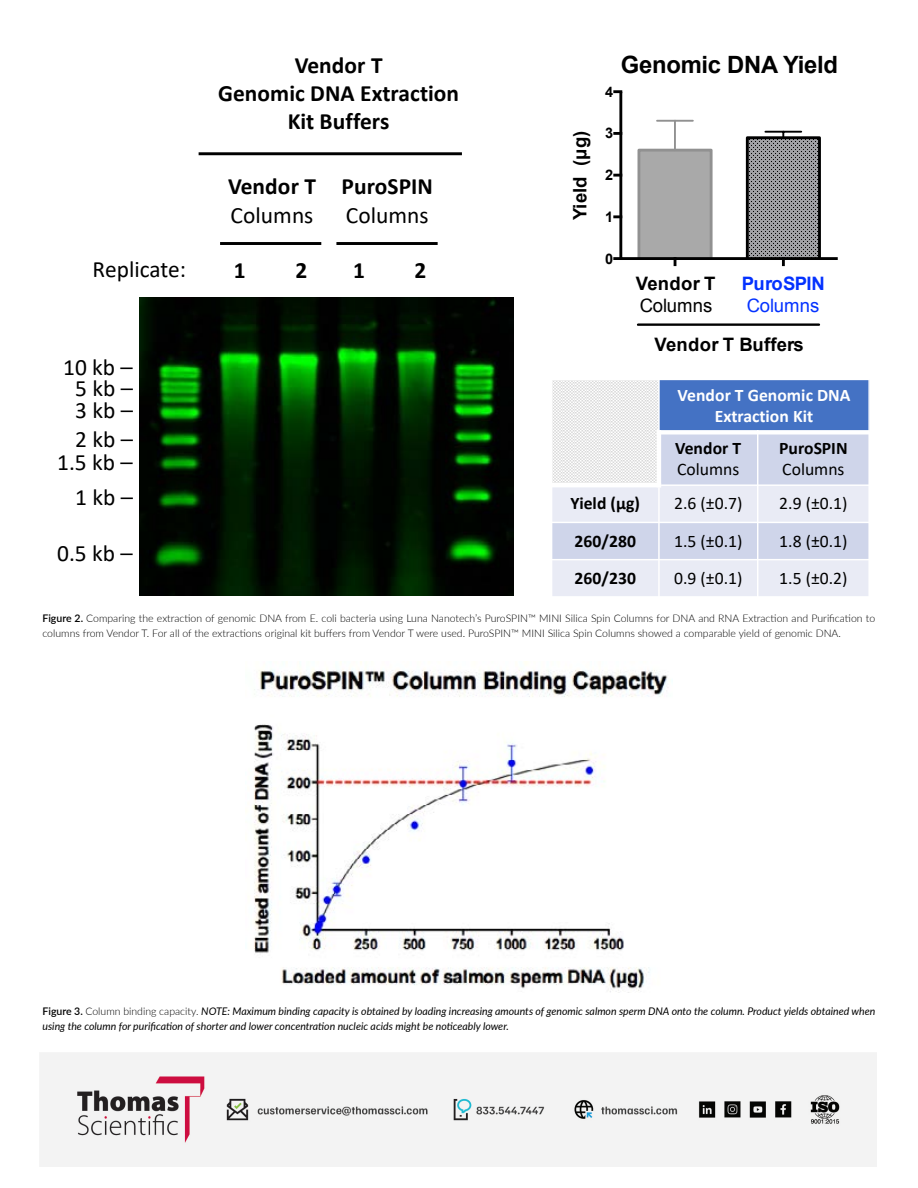
<style>
.page{position:relative;width:918px;height:1188px;background:#fff}
.page>*{position:absolute;margin:0;border:0;box-sizing:border-box;transform-origin:0 0}
.t1{font:700 23.85px "Arial";letter-spacing:-.01em;color:#000}
.t2{font:23.4px/21.3px "Calibri";color:#000;text-align:center}
.t3{font:700 23.4px/28.2px "Calibri";color:#000;text-align:center}
.t4{font:700 18.6px "Arial";letter-spacing:.01em;color:#000}
.t5{font:700 18.6px "Arial";letter-spacing:-.04em;color:#0432ff}
.t6{font:18.6px "Arial";color:#000}
.t7{font:18.6px "Arial";color:#0432ff}
.t8{font:700 18.45px "Arial";letter-spacing:-.005em;color:#000}
.t9{font:17.7px "Calibri";color:#000}
.t10{font:700 17.7px "Calibri";letter-spacing:.005em;color:#000}
.t11{font:700 17.7px/21.1px "Calibri";color:#fff;text-align:center}
.t12{font:700 14.55px "Arial";color:#000}
.t13{font:300 10.5px/15px "Lato";color:#000}
.t14{font:italic 10.5px/15px "Lato";color:#000}
.s1{font-family:"Cambria Math"}
.s2{font-weight:600}
.s3{font-weight:600;font-style:normal}
.s4{font-weight:300;font-style:normal}
</style>
<div class="page">
<svg style="left:552px;top:380px;width:106px;height:103px;fill:#ececec"></svg>
<div style="left:659px;top:379px;width:210px;height:53px;background:#4472c4"></div>
<div style="left:659px;top:432px;width:99px;height:53px;background:#cfd5ea"></div>
<div style="left:758px;top:432px;width:111px;height:53px;background:#cfd5ea"></div>
<div style="left:552px;top:485px;width:107px;height:37px;background:#e9ebf5"></div>
<div style="left:659px;top:485px;width:99px;height:37px;background:#e9ebf5"></div>
<div style="left:758px;top:485px;width:111px;height:37px;background:#e9ebf5"></div>
<div style="left:552px;top:522px;width:107px;height:38px;background:#cfd5ea"></div>
<div style="left:659px;top:522px;width:99px;height:38px;background:#cfd5ea"></div>
<div style="left:758px;top:522px;width:111px;height:38px;background:#cfd5ea"></div>
<div style="left:552px;top:560px;width:107px;height:37px;background:#e9ebf5"></div>
<div style="left:659px;top:560px;width:99px;height:37px;background:#e9ebf5"></div>
<div style="left:758px;top:560px;width:111px;height:37px;background:#e9ebf5"></div>
<hr style="left:658px;top:379px;width:2px;height:51px;background:#fff">
<hr style="left:657px;top:430px;width:4px;height:57px;background:#fff">
<hr style="left:658px;top:487px;width:2px;height:111px;background:#fff">
<hr style="left:757px;top:430px;width:1px;height:168px;background:#fff">
<div style="left:657px;top:430px;width:213px;height:5px;background:#fff"></div>
<hr style="left:551px;top:483px;width:110px;height:4px;background:#fff">
<hr style="left:661px;top:484px;width:209px;height:2px;background:#fff">
<hr style="left:551px;top:522px;width:319px;height:1px;background:#fff">
<hr style="left:551px;top:559px;width:319px;height:1px;background:#fff">
<hr style="left:868px;top:379px;width:2px;height:219px;background:#fff">
<hr style="left:551px;top:379px;width:319px;height:1px;background:#fff">
<hr style="left:551px;top:596px;width:319px;height:2px;background:#fff">
<hr style="left:199px;top:152px;width:263px;height:3px;background:#000">
<hr style="left:220px;top:242px;width:101px;height:3px;background:#000">
<hr style="left:336px;top:242px;width:102px;height:3px;background:#000">
<img style="left:139px;top:297px;width:374px;height:298px">
<div style="left:639px;top:150px;width:72px;height:109px;background:#a9a9a9"></div>
<div style="left:638px;top:149px;width:75px;height:110px;border:3px solid #919191"></div>
<hr style="left:674px;top:121px;width:2px;height:29px;background:#919191">
<hr style="left:657px;top:120px;width:36px;height:2px;background:#919191">
<div style="left:747px;top:138px;width:72px;height:121px;background:linear-gradient(to right,#9f9fa3,#9f9fa3)"></div>
<div style="left:746px;top:136px;width:75px;height:123px;border:3px solid #000"></div>
<hr style="left:765px;top:131px;width:36px;height:2px;background:#000">
<hr style="left:621px;top:257px;width:217px;height:3px;background:#000">
<svg style="left:782px;top:260px;width:3px;height:5px"></svg>
<hr style="left:619px;top:92px;width:3px;height:167px;background:#000">
<svg style="left:615px;top:257px;width:6px;height:3px"></svg>
<svg style="left:615px;top:215px;width:5px;height:3px"></svg>
<svg style="left:615px;top:174px;width:5px;height:3px"></svg>
<svg style="left:615px;top:132px;width:5px;height:3px"></svg>
<svg style="left:615px;top:90px;width:6px;height:3px"></svg>
<hr style="left:638px;top:324px;width:181px;height:2px;background:#000">
<img style="left:252px;top:661px;width:416px;height:332px">
<img style="left:40px;top:1053px;width:837px;height:113px">
<h2 class="t3" style="left:218px;top:51px;width:242px">Vendor T<br>Genomic DNA Extraction<br>Kit Buffers</h2>
<h2 class="t3" style="left:228px;top:172px;width:89px">Vendor T</h2>
<h2 class="t2" style="left:231px;top:204px;width:84px">Columns</h2>
<h2 class="t3" style="left:342px;top:172px;width:93px">PuroSPIN</h2>
<h2 class="t2" style="left:346px;top:204px;width:84px">Columns</h2>
<h2 class="t2" style="left:93px;top:258px;width:95px">Replicate:</h2>
<h2 class="t3" style="left:353px;top:256px;width:13px">1</h2>
<h2 class="t3" style="left:415px;top:256px;width:13px">2</h2>
<h2 class="t3" style="left:234px;top:256px;width:13px">1</h2>
<h2 class="t3" style="left:296px;top:256px;width:13px">2</h2>
<h2 class="t2" style="left:63px;top:356px;width:71px">10 kb <span class="s1">⎯<br></span>5 kb <span class="s1">⎯<br></span>3 kb <span class="s1">⎯</span></h2>
<h2 class="t2" style="left:57px;top:428px;width:77px;line-height:22.5px;text-align:right">2 kb <span class="s1">⎯<br></span>1.5 kb <span class="s1">⎯</span></h2>
<h2 class="t2" style="left:75px;top:486px;width:59px">1 kb <span class="s1">⎯</span></h2>
<h2 class="t2" style="left:57px;top:542px;width:77px">0.5 kb <span class="s1">⎯</span></h2>
<h3 class="t8" style="left:568px;top:220px;width:91px;rotate:-90deg">Yield (µg)</h3>
<h3 class="t12" style="left:605px;top:82px;width:10px">4</h3>
<h1 class="t1" style="left:621px;top:49px;width:219px">Genomic DNA Yield</h1>
<h3 class="t12" style="left:605px;top:124px;width:10px">3</h3>
<h3 class="t12" style="left:605px;top:165px;width:10px">2</h3>
<h3 class="t12" style="left:605px;top:207px;width:10px">1</h3>
<h3 class="t12" style="left:605px;top:249px;width:10px">0</h3>
<h3 class="t5" style="left:742px;top:271px;width:84px">PuroSPIN</h3>
<h3 class="t7" style="left:747px;top:293px;width:74px">Columns</h3>
<h3 class="t4" style="left:655px;top:332px;width:151px">Vendor T Buffers</h3>
<h3 class="t4" style="left:636px;top:271px;width:81px">Vendor T</h3>
<h3 class="t6" style="left:640px;top:293px;width:74px">Columns</h3>
<h3 class="t11" style="left:678px;top:384px;width:174px">Vendor T Genomic DNA<br>Extraction Kit</h3>
<h3 class="t10" style="left:675px;top:436px;width:68px">Vendor T</h3>
<h3 class="t9" style="left:677px;top:457px;width:64px">Columns</h3>
<h3 class="t10" style="left:779px;top:436px;width:70px">PuroSPIN</h3>
<h3 class="t9" style="left:782px;top:457px;width:64px">Columns</h3>
<h3 class="t10" style="left:571px;top:491px;width:71px">Yield (μg)</h3>
<h3 class="t9" style="left:674px;top:491px;width:70px">2.6 (±0.7)</h3>
<h3 class="t9" style="left:779px;top:491px;width:70px">2.9 (±0.1)</h3>
<h3 class="t10" style="left:575px;top:529px;width:63px">260/280</h3>
<h3 class="t9" style="left:674px;top:529px;width:70px">1.5 (±0.1)</h3>
<h3 class="t9" style="left:779px;top:529px;width:70px">1.8 (±0.1)</h3>
<h3 class="t10" style="left:575px;top:566px;width:63px">260/230</h3>
<h3 class="t9" style="left:674px;top:566px;width:70px">0.9 (±0.1)</h3>
<h3 class="t9" style="left:779px;top:566px;width:70px">1.5 (±0.2)</h3>
<p class="t13" style="left:42px;top:610px;width:834px"><span class="s2">Figure 2.</span> Comparing the extraction of genomic DNA from E. coli bacteria using Luna Nanotech’s PuroSPIN™ MINI Silica Spin Columns for DNA and RNA Extraction and Purification to columns from Vendor T. For all of the extractions original kit buffers from Vendor T were used. PuroSPIN™ MINI Silica Spin Columns showed a comparable yield of genomic DNA.</p>
<p class="t14" style="left:43px;top:1003px;width:834px"><span class="s3">Figure 3.</span> <span class="s4">Column binding capacity.</span> NOTE: Maximum binding capacity is obtained by loading increasing amounts of genomic salmon sperm DNA onto the column. Product yields obtained when using the column for purification of shorter and lower concentration nucleic acids might be noticeably lower.</p>
</div>
